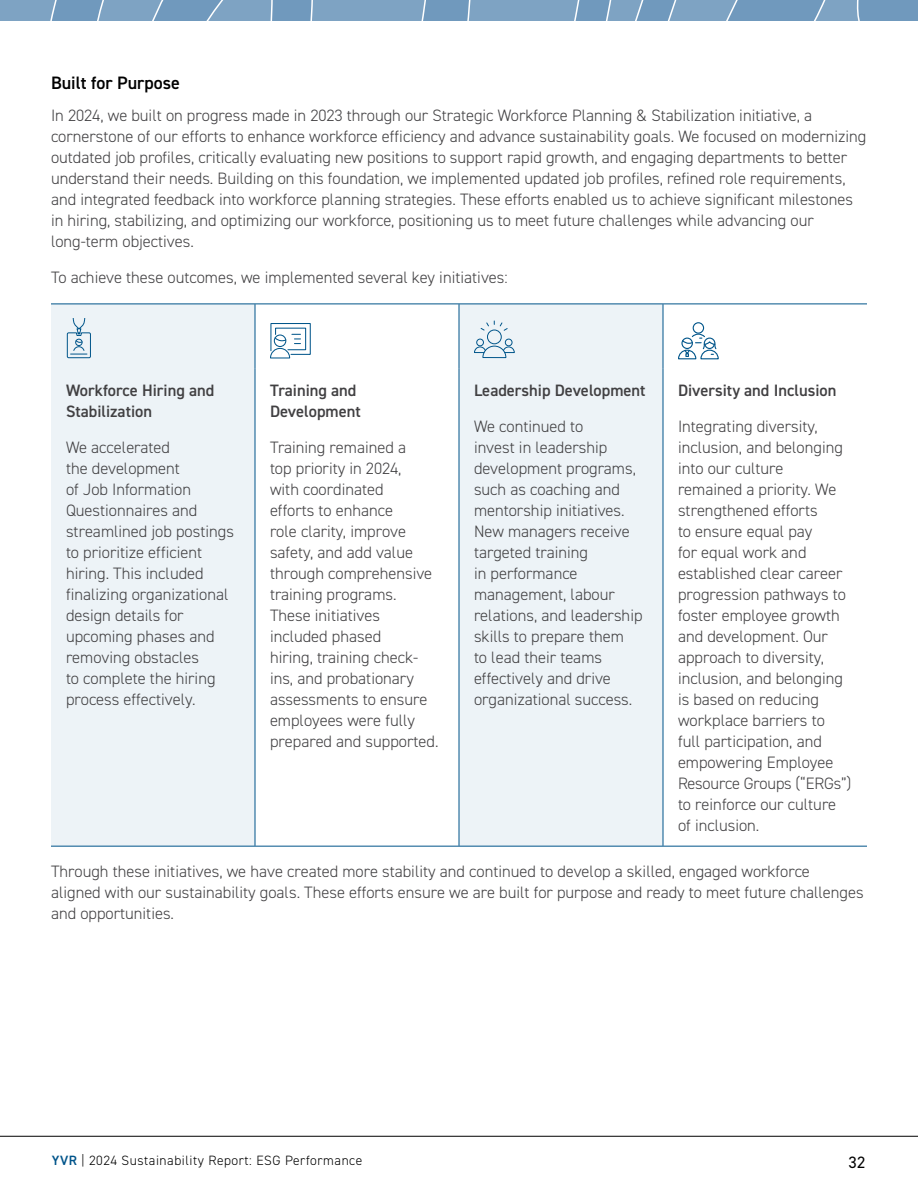
<style>
.page{position:relative;width:918px;height:1188px;background:#fff}
.page>*{position:absolute;margin:0;border:0;box-sizing:border-box;transform-origin:0 0}
.t1{font:600 18px "DIN2014";color:#000}
.Body_Copy{font:300 16.5px/21px "DIN2014";color:#414042}
.Body_Copy-2{font:600 16.5px/21px "DIN2014";color:#414042}
.t2{font:16.5px "DIN2014";color:#000}
.t3{font:300 13.5px "DIN2014";letter-spacing:.04em;color:#000}
.s1{font-weight:600;color:#00548a}
</style>
<div class="page">
<hr style="left:0;top:1136px;width:918px;height:1px;background:#000">
<svg style="left:0;top:0;width:918px;height:21px;background:#7ba1c1"></svg>
<div style="left:51px;top:305px;width:204px;height:541px;background:#edf3f7"></div>
<svg style="left:256px;top:305px;width:611px;height:541px"></svg>
<hr style="left:255px;top:304px;width:1px;height:65px;background:#00548a">
<hr style="left:459px;top:304px;width:1px;height:65px;background:#00548a">
<hr style="left:663px;top:304px;width:1px;height:65px;background:#00548a">
<hr style="left:255px;top:369px;width:1px;height:477px;background:#00548a">
<hr style="left:459px;top:369px;width:1px;height:477px;background:#00548a">
<hr style="left:663px;top:369px;width:1px;height:477px;background:#00548a">
<hr style="left:51px;top:304px;width:204px;height:1px;background:#00548a">
<hr style="left:255px;top:304px;width:204px;height:1px;background:#00548a">
<hr style="left:459px;top:304px;width:204px;height:1px;background:#00548a">
<hr style="left:663px;top:304px;width:204px;height:1px;background:#00548a">
<hr style="left:51px;top:846px;width:204px;height:1px;background:#00548a">
<hr style="left:255px;top:846px;width:204px;height:1px;background:#00548a">
<hr style="left:459px;top:846px;width:204px;height:1px;background:#00548a">
<hr style="left:663px;top:846px;width:204px;height:1px;background:#00548a">
<svg style="left:67px;top:319px;width:24px;height:39px"></svg>
<svg style="left:270px;top:323px;width:41px;height:35px"></svg>
<div style="left:476px;top:339px;width:8px;height:7px;border:1px solid #00558a;border-radius:50%"></div>
<div style="left:487px;top:330px;width:15px;height:14px;border:1px solid #00558a;border-radius:50%"></div>
<div style="left:505px;top:339px;width:8px;height:7px;border:1px solid #00558a;border-radius:50%"></div>
<svg style="left:474px;top:345px;width:41px;height:13px"></svg>
<svg style="left:480px;top:321px;width:28px;height:11px"></svg>
<div style="left:693px;top:322px;width:11px;height:12px;border:1px solid #00558a;border-radius:50%"></div>
<svg style="left:678px;top:333px;width:41px;height:26px"></svg>
<h4 class="t1" style="left:51px;top:71px;width:130px">Built for Purpose</h4>
<p class="Body_Copy" style="left:51px;top:104px;width:817px">In 2024, we built on progress made in 2023 through our Strategic Workforce Planning &amp; Stabilization initiative, a cornerstone of our efforts to enhance workforce efficiency and advance sustainability goals. We focused on modernizing outdated job profiles, critically evaluating new positions to support rapid growth, and engaging departments to better understand their needs. Building on this foundation, we implemented updated job profiles, refined role requirements, and integrated feedback into workforce planning strategies. These efforts enabled us to achieve significant milestones in hiring, stabilizing, and optimizing our workforce, positioning us to meet future challenges while advancing our long‑term objectives.</p>
<p class="Body_Copy" style="left:51px;top:266px;width:458px">To achieve these outcomes, we implemented several key initiatives:</p>
<p class="Body_Copy-2" style="left:678px;top:380px;width:160px">Diversity and Inclusion</p>
<p class="Body_Copy" style="left:678px;top:416px;width:175px">Integrating diversity, inclusion, and belonging into our culture remained a priority. We strengthened efforts<br>to ensure equal pay<br>for equal work and established clear career progression pathways to foster employee growth and development. Our approach to diversity, inclusion, and belonging is based on reducing workplace barriers to<br>full participation, and empowering Employee<br>Resource Groups (“ERGs”) to reinforce our culture of inclusion.</p>
<p class="Body_Copy" style="left:51px;top:860px;width:814px">Through these initiatives, we have created more stability and continued to develop a skilled, engaged workforce aligned with our sustainability goals. These efforts ensure we are built for purpose and ready to meet future challenges and opportunities.</p>
<p class="Body_Copy-2" style="left:66px;top:380px;width:150px">Workforce Hiring and<br>Stabilization</p>
<p class="Body_Copy" style="left:66px;top:437px;width:170px">We accelerated<br>the development<br>of Job Information<br>Questionnaires and streamlined job postings to prioritize efficient hiring. This included finalizing organizational design details for upcoming phases and removing obstacles<br>to complete the hiring process effectively.</p>
<p class="Body_Copy-2" style="left:270px;top:380px;width:92px">Training and<br>Development</p>
<p class="Body_Copy" style="left:270px;top:437px;width:170px">Training remained a<br>top priority in 2024,<br>with coordinated<br>efforts to enhance<br>role clarity, improve safety, and add value through comprehensive training programs.<br>These initiatives included phased<br>hiring, training check&shy;ins, and probationary assessments to ensure employees were fully prepared and supported.</p>
<p class="Body_Copy-2" style="left:474px;top:380px;width:173px">Leadership Development</p>
<p class="Body_Copy" style="left:474px;top:416px;width:170px">We continued to<br>invest in leadership development programs, such as coaching and mentorship initiatives.<br>New managers receive targeted training<br>in performance management, labour relations, and leadership skills to prepare them<br>to lead their teams effectively and drive organizational success.</p>
<p class="t3" style="left:52px;top:1152px;width:312px"><span class="s1">YVR</span> | 2024 Sustainability Report: ESG Performance</p>
<p class="t2" style="left:848px;top:1152px;width:19px">32</p>
</div>
